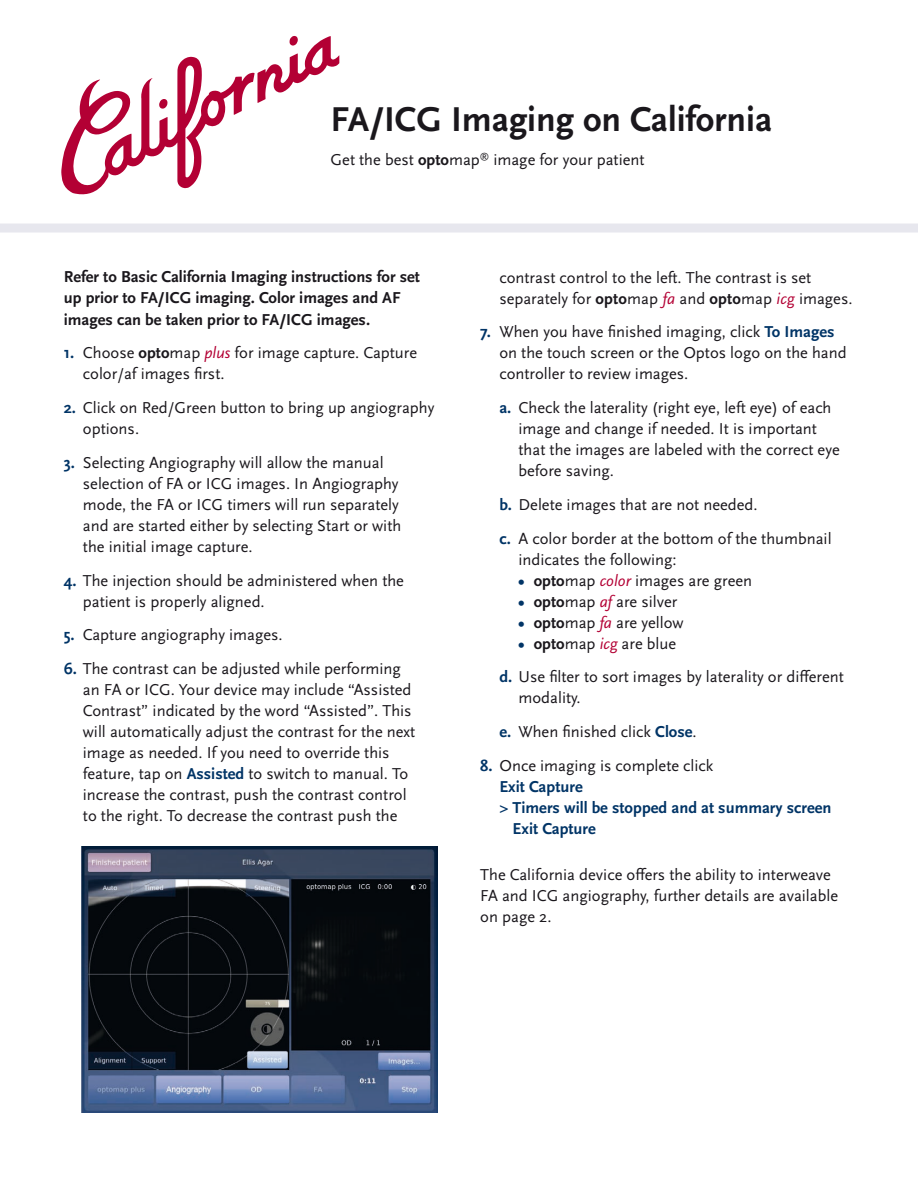
<style>
.page{position:relative;width:918px;height:1188px;background:#fff}
.page>*{position:absolute;margin:0;border:0;box-sizing:border-box;transform-origin:0 0}
.t1{font:700 36px "Scala Sans OT";color:#1a171c}
.t2{font:16.5px/21px "Scala Sans OT";color:#1a171c}
.t3{font:700 16.5px/21px "Scala Sans OT";color:#1a171c}
.t4{font:700 16.5px "Scala Sans OT";color:#003466}
.s1{font-weight:700}
.s2{font-weight:700;color:#003466}
.s3{font-style:italic;color:#b30034}
</style>
<div class="page">
<svg style="left:61px;top:36px;width:278px;height:158px"></svg>
<div style="left:0;top:224px;width:918px;height:9px;background:#e7e7ee"></div>
<img style="left:82px;top:847px;width:355px;height:265px">
<h1 class="t1" style="left:331px;top:99px;width:443px">FA/ICG Imaging on California</h1>
<p class="t2" style="left:331px;top:149px;width:315px">Get the best <span class="s1">opto</span>map<sup>®</sup> image for your patient</p>
<p class="t3" style="left:64px;top:267px;width:358px">Refer to Basic California Imaging instructions for set up prior to FA/ICG imaging. Color images and AF images can be taken prior to FA/ICG images.</p>
<p class="t2" style="left:83px;top:343px;width:336px;text-indent:-19px"><span class="s2">1.</span> Choose <span class="s1">opto</span>map <span class="s3">plus</span> for image capture. Capture color/af images first.</p>
<p class="t2" style="left:83px;top:397px;width:353px;text-indent:-19px"><span class="s2">2.</span> Click on Red/Green button to bring up angiography options.</p>
<p class="t2" style="left:83px;top:452px;width:320px;text-indent:-19px"><span class="s2">3.</span> Selecting Angiography will allow the manual selection of FA or ICG images. In Angiography mode, the FA or ICG timers will run separately and are started either by selecting Start or with the initial image capture.</p>
<p class="t2" style="left:83px;top:570px;width:323px;text-indent:-19px"><span class="s2">4.</span> The injection should be administered when the patient is properly aligned.</p>
<p class="t2" style="left:64px;top:625px;width:220px"><span class="s2">5.</span> Capture angiography images.</p>
<p class="t2" style="left:83px;top:659px;width:334px;text-indent:-19px"><span class="s2">6.</span> The contrast can be adjusted while performing an FA or ICG. Your device may include “Assisted Contrast” indicated by the word “Assisted”. This will automatically adjust the contrast for the next image as needed. If you need to override this feature, tap on <span class="s2">Assisted</span> to switch to manual. To increase the contrast, push the contrast control to the right. To decrease the contrast push the</p>
<p class="t2" style="left:499px;top:267px;width:355px">contrast control to the left. The contrast is set separately for <span class="s1">opto</span>map <span class="s3">fa</span> and <span class="s1">opto</span>map <span class="s3">icg</span> images.</p>
<p class="t2" style="left:499px;top:322px;width:349px;text-indent:-19px"><span class="s2">7.</span> When you have finished imaging, click <span class="s2">To Images </span>on the touch screen or the Optos logo on the hand controller to review images.</p>
<p class="t2" style="left:519px;top:398px;width:323px;text-indent:-19px"><span class="s2">a.</span> Check the laterality (right eye, left eye) of each image and change if needed. It is important that the images are labeled with the correct eye before saving.</p>
<p class="t2" style="left:499px;top:488px;width:334px;line-height:33.8px"><span class="s2">b.</span> Delete images that are not needed.<br><span class="s2">c.</span> A color border at the bottom of the thumbnail</p>
<p class="t2" style="left:519px;top:549px;width:160px">indicates the following:</p>
<p class="t2" style="left:519px;top:570px;width:235px"><span class="s2">•</span> <span class="s1">opto</span>map <span class="s3">color</span> images are green</p>
<p class="t2" style="left:519px;top:591px;width:160px"><span class="s2">•</span> <span class="s1">opto</span>map <span class="s3">af</span> are silver</p>
<p class="t2" style="left:519px;top:612px;width:167px"><span class="s2">•</span> <span class="s1">opto</span>map <span class="s3">fa</span> are yellow</p>
<p class="t2" style="left:499px;top:627px;width:346px;line-height:33.8px;text-indent:19px"><span class="s2">•</span> <span class="s1">opto</span>map <span class="s3">icg</span> are blue<br><span class="s2">d.</span> Use filter to sort images by laterality or different</p>
<p class="t2" style="left:499px;top:682px;width:199px;line-height:33.8px;text-indent:19px">modality.<br><span class="s2">e.</span> When finished click <span class="s2">Close</span>.</p>
<p class="t2" style="left:480px;top:755px;width:235px"><span class="s2">8.</span> Once imaging is complete click</p>
<p class="t4" style="left:499px;top:777px;width:85px">Exit Capture</p>
<p class="t4" style="left:499px;top:798px;width:334px">&gt; Timers will be stopped and at summary screen</p>
<p class="t4" style="left:513px;top:819px;width:85px">Exit Capture</p>
<p class="t2" style="left:480px;top:865px;width:359px">The California device offers the ability to interweave<br>FA and ICG angiography, further details are available on page 2.</p>
</div>
